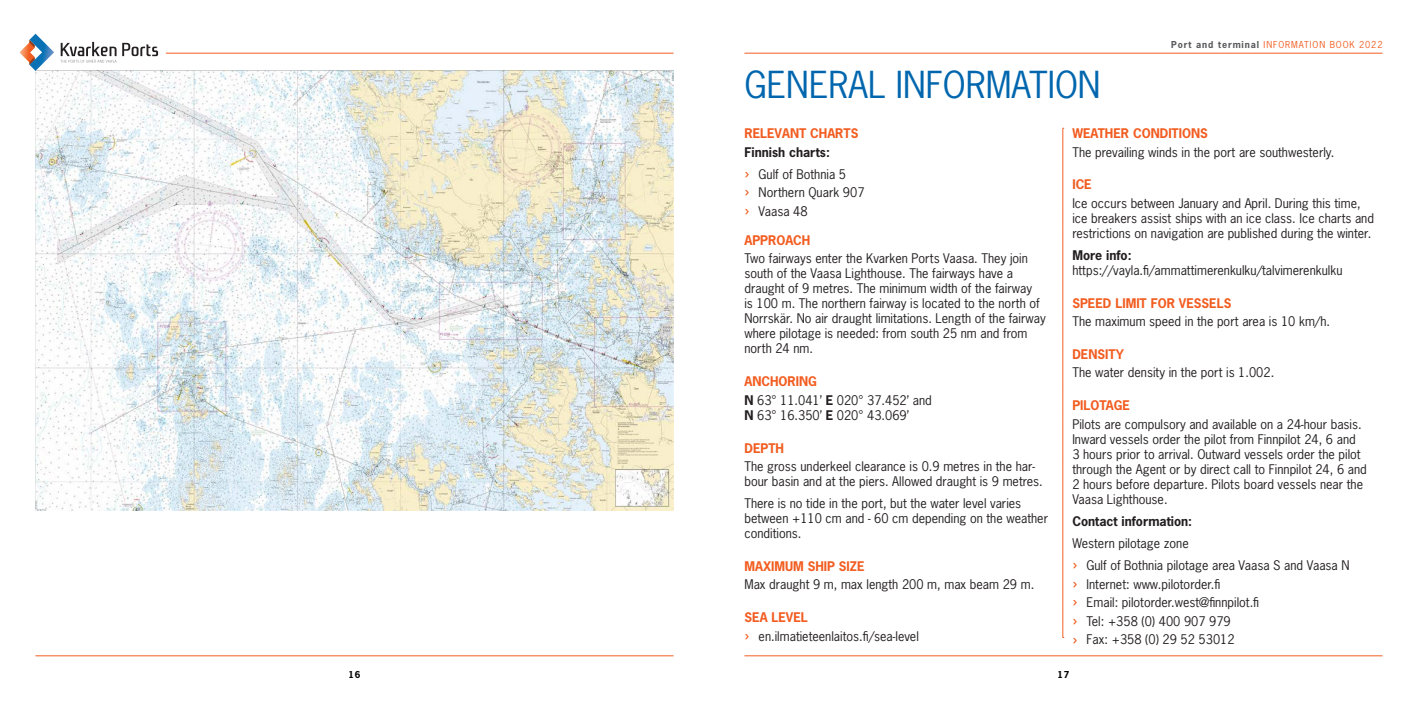
<style>
.page{position:relative;width:1418px;height:709px;background:#fff}
.page>*{position:absolute;margin:0;border:0;box-sizing:border-box;transform-origin:0 0}
.otsikko{font:35px "News Gothic Std";color:#0166ae}
.leipa{font:12.5px/15px "News Gothic Std";color:#231f20}
.sub_ots{font:700 12.5px "News Gothic Std";color:#f25d21}
.leipa-2{font:700 12.5px "News Gothic Std";color:#231f20}
.t1{font:9px "News Gothic Std";letter-spacing:.1em;color:#f25d21}
.t2{font:700 9px "News Gothic Std";color:#000}
.s1{font-weight:700;color:#57585a}
.s2{font-size:18.75px;color:#f25d21}
.s3{font-weight:700}
</style>
<div class="page">
<img style="left:35px;top:71px;width:638px;height:439px">
<svg style="left:1062px;top:128px;width:1px;height:510px"></svg>
<hr style="left:35px;top:655px;width:638px;height:1px;background:#f25d21">
<hr style="left:166px;top:53px;width:507px;height:1px;background:#f25d21">
<hr style="left:744px;top:655px;width:638px;height:1px;background:#f25d21">
<hr style="left:744px;top:53px;width:638px;height:1px;background:#f25d21">
<svg style="left:122px;top:43px;width:36px;height:13px"></svg>
<svg style="left:20px;top:34px;width:34px;height:37px"></svg>
<svg style="left:61px;top:42px;width:55px;height:21px"></svg>
<p class="t1" style="left:1171px;top:39px;width:213px"><span class="s1">Port and terminal</span> INFORMATION BOOK 2022</p>
<p class="otsikko" style="left:744px;top:62px;width:358px">GENERAL INFORMATION</p>
<p class="sub_ots" style="left:744px;top:125px;width:115px">RELEVANT CHARTS</p>
<p class="leipa-2" style="left:744px;top:143px;width:87px">Finnish charts:</p>
<p class="leipa" style="left:744px;top:166px;width:103px"><span class="s2">›</span> Gulf of Bothnia 5</p>
<p class="leipa" style="left:744px;top:185px;width:122px"><span class="s2">›</span> Northern Quark 907</p>
<p class="leipa" style="left:744px;top:203px;width:65px"><span class="s2">›</span> Vaasa 48</p>
<p class="sub_ots" style="left:744px;top:232px;width:67px">APPROACH</p>
<p class="leipa" style="left:744px;top:251px;width:303px">Two fairways enter the Kvarken Ports Vaasa. They join south of the Vaasa Lighthouse. The fairways have a draught of 9 metres. The minimum width of the fairway<br>is 100 m. The northern fairway is located to the north of Norrskär. No air draught limitations. Length of the fairway where pilotage is needed: from south 25 nm and from north 24 nm.</p>
<p class="sub_ots" style="left:744px;top:373px;width:74px">ANCHORING</p>
<p class="leipa" style="left:744px;top:392px;width:189px"><span class="s3">N</span> 63° 11.041’ <span class="s3">E</span> 020° 37.452’ and<br><span class="s3">N</span> 63° 16.350’ <span class="s3">E</span> 020° 43.069’</p>
<p class="sub_ots" style="left:744px;top:439px;width:41px">DEPTH</p>
<p class="leipa" style="left:744px;top:459px;width:300px">The gross underkeel clearance is 0.9 metres in the har&shy;bour basin and at the piers. Allowed draught is 9 metres.</p>
<p class="leipa" style="left:744px;top:496px;width:305px">There is no tide in the port, but the water level varies between +110 cm and - 60 cm depending on the weather conditions.</p>
<p class="sub_ots" style="left:744px;top:558px;width:122px">MAXIMUM SHIP SIZE</p>
<p class="leipa" style="left:744px;top:577px;width:291px">Max draught 9 m, max length 200 m, max beam 29 m.</p>
<p class="sub_ots" style="left:744px;top:609px;width:65px">SEA LEVEL</p>
<p class="leipa" style="left:744px;top:628px;width:176px"><span class="s2">›</span> en.ilmatieteenlaitos.fi/sea-level</p>
<p class="sub_ots" style="left:1072px;top:125px;width:137px">WEATHER CONDITIONS</p>
<p class="leipa" style="left:1072px;top:144px;width:264px">The prevailing winds in the port are southwesterly.</p>
<p class="sub_ots" style="left:1072px;top:176px;width:21px">ICE</p>
<p class="leipa" style="left:1072px;top:195px;width:303px">Ice occurs between January and April. During this time, ice breakers assist ships with an ice class. Ice charts and restrictions on navigation are published during the winter.</p>
<p class="leipa" style="left:1072px;top:247px;width:272px"><span class="s3">More info: </span>https://vayla.fi/ammattimerenkulku/talvimerenkulku</p>
<p class="sub_ots" style="left:1072px;top:294px;width:161px">SPEED LIMIT FOR VESSELS</p>
<p class="leipa" style="left:1072px;top:314px;width:259px">The maximum speed in the port area is 10 km/h.</p>
<p class="sub_ots" style="left:1072px;top:346px;width:53px">DENSITY</p>
<p class="leipa" style="left:1072px;top:365px;width:203px">The water density in the port is 1.002.</p>
<p class="sub_ots" style="left:1072px;top:397px;width:59px">PILOTAGE</p>
<p class="leipa" style="left:1072px;top:416px;width:296px">Pilots are compulsory and available on a 24-hour basis.<br>Inward vessels order the pilot from Finnpilot 24, 6 and<br>3 hours prior to arrival. Outward vessels order the pilot through the Agent or by direct call to Finnpilot 24, 6 and 2 hours before departure. Pilots board vessels near the Vaasa Lighthouse.</p>
<p class="leipa-2" style="left:1072px;top:513px;width:121px">Contact information:</p>
<p class="leipa" style="left:1072px;top:535px;width:118px">Western pilotage zone</p>
<p class="leipa" style="left:1072px;top:558px;width:279px"><span class="s2">›</span> Gulf of Bothnia pilotage area Vaasa S and Vaasa N</p>
<p class="leipa" style="left:1072px;top:576px;width:149px"><span class="s2">›</span> Internet: www.pilotorder.fi</p>
<p class="leipa" style="left:1072px;top:595px;width:188px"><span class="s2">›</span> Email: pilotorder.west@finnpilot.fi</p>
<p class="leipa" style="left:1072px;top:613px;width:160px"><span class="s2">›</span> Tel: +358 (0) 400 907 979</p>
<p class="leipa" style="left:1072px;top:632px;width:164px"><span class="s2">›</span> Fax: +358 (0) 29 52 53012</p>
<p class="t2" style="left:348px;top:668px;width:14px">16</p>
<p class="t2" style="left:1057px;top:668px;width:14px">17</p>
</div>
